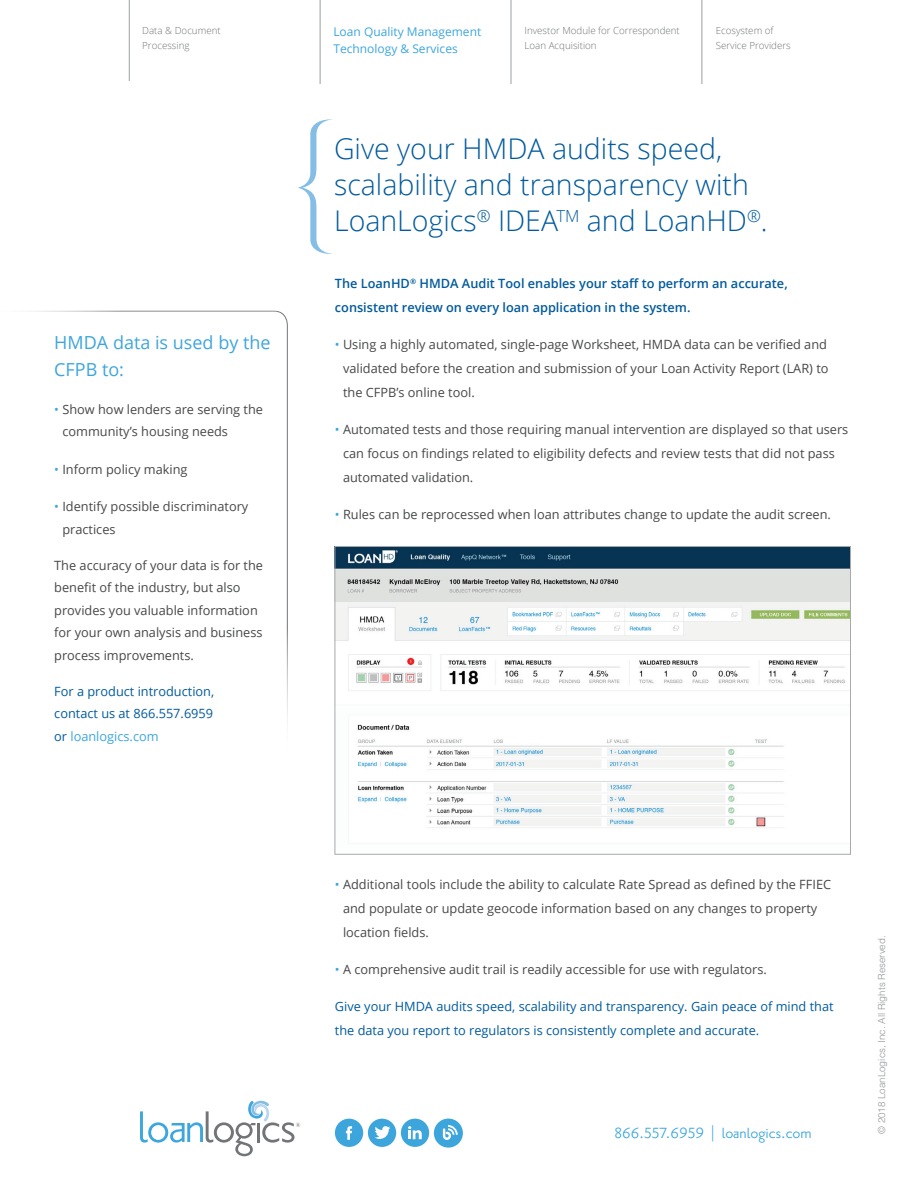
<style>
.page{position:relative;width:918px;height:1188px;background:#fff}
.page>*{position:absolute;margin:0;border:0;box-sizing:border-box;transform-origin:0 0}
.t1{font:300 28.5px/36px "Open Sans";color:#015a9d}
.t2{font:18px "Priori San";color:#3da6dd}
.t3{font:18px/27px "Open Sans";color:#3da6dd}
.t4{font:12.75px/24px "Open Sans";color:#464748}
.t5{font:12.75px/22.5px "Open Sans";color:#015a9d}
.t6{font:600 12.75px/24px "Open Sans";color:#015a9d}
.t7{font:12px/16.5px "Open Sans";color:#3da6dd}
.t8{font:300 9.75px/14.2px "Open Sans";color:#727477}
.t9{font:300 9.75px "Helvetica";color:#939598}
.s1{color:#3da6dd}
</style>
<div class="page">
<svg style="left:140px;top:1101px;width:160px;height:55px"></svg>
<div style="left:434px;top:1119px;width:29px;height:29px;background:#3ca5dc;border-radius:50%"></div>
<svg style="left:443px;top:1125px;width:15px;height:15px"></svg>
<div style="left:401px;top:1119px;width:28px;height:28px;background:#3ca5dc;border-radius:50%"></div>
<svg style="left:408px;top:1126px;width:14px;height:13px"></svg>
<div style="left:368px;top:1119px;width:28px;height:28px;background:#3ca5dc;border-radius:50%"></div>
<svg style="left:375px;top:1126px;width:15px;height:13px"></svg>
<div style="left:335px;top:1119px;width:28px;height:28px;background:#3ca5dc;border-radius:50%"></div>
<svg style="left:346px;top:1126px;width:6px;height:14px"></svg>
<hr style="left:129px;top:0;width:1px;height:81px;background:#9d9fa2">
<hr style="left:320px;top:0;width:1px;height:84px;background:#9d9fa2">
<hr style="left:702px;top:0;width:1px;height:84px;background:#9d9fa2">
<hr style="left:511px;top:0;width:1px;height:84px;background:#9d9fa2">
<svg style="left:33px;top:311px;width:255px;height:411px"></svg>
<svg style="left:298px;top:119px;width:35px;height:135px"></svg>
<img style="left:337px;top:548px;width:512px;height:280px">
<div style="left:335px;top:546px;width:516px;height:308px;border:1px solid #a8a9ad"></div>
<p class="t8" style="left:142px;top:23px;width:80px">Data &amp; Document<br>Processing</p>
<p class="t7" style="left:333px;top:23px;width:149px">Loan Quality Management<br>Technology &amp; Services</p>
<p class="t8" style="left:525px;top:23px;width:157px">Investor Module for Correspondent<br>Loan Acquisition</p>
<p class="t8" style="left:716px;top:23px;width:77px">Ecosystem of<br>Service Providers</p>
<h2 class="t3" style="left:54px;top:329px;width:218px">HMDA data is used by the<br>CFPB to:</h2>
<p class="t4" style="left:62px;top:398px;width:202px;line-height:22.5px;text-indent:-8px"><span class="s1">•</span> Show how lenders are serving the community’s housing needs</p>
<p class="t4" style="left:54px;top:457px;width:135px"><span class="s1">•</span> Inform policy making</p>
<p class="t4" style="left:62px;top:495px;width:188px;line-height:22.5px;text-indent:-8px"><span class="s1">•</span> Identify possible discriminatory practices</p>
<p class="t4" style="left:54px;top:554px;width:210px;line-height:22.5px">The accuracy of your data is for the benefit of the industry, but also provides you valuable information for your own analysis and business process improvements.</p>
<p class="t5" style="left:54px;top:680px;width:161px;text-align:justify">For a product introduction, contact us at 866.557.6959 or <span class="s1">loanlogics.com</span></p>
<h1 class="t1" style="left:334px;top:130px;width:435px">Give your HMDA audits speed, scalability and transparency with<br>LoanLogics<sup>®</sup> IDEA<sup>TM</sup> and LoanHD<sup>®</sup>.</h1>
<p class="t6" style="left:335px;top:271px;width:454px">The LoanHD<sup>®</sup> HMDA Audit Tool enables your staff to perform an accurate, consistent review on every loan application in the system.</p>
<p class="t4" style="left:343px;top:332px;width:487px;text-indent:-8px"><span class="s1">•</span> Using a highly automated, single-page Worksheet, HMDA data can be verified and validated before the creation and submission of your Loan Activity Report (LAR) to the CFPB’s online tool.</p>
<p class="t4" style="left:343px;top:417px;width:507px;text-indent:-8px"><span class="s1">•</span> Automated tests and those requiring manual intervention are displayed so that users can focus on findings related to eligibility defects and review tests that did not pass automated validation.</p>
<p class="t4" style="left:335px;top:502px;width:498px"><span class="s1">•</span> Rules can be reprocessed when loan attributes change to update the audit screen.</p>
<p class="t4" style="left:343px;top:872px;width:490px;text-indent:-8px"><span class="s1">•</span> Additional tools include the ability to calculate Rate Spread as defined by the FFIEC and populate or update geocode information based on any changes to property location fields.</p>
<p class="t4" style="left:335px;top:957px;width:434px"><span class="s1">•</span> A comprehensive audit trail is readily accessible for use with regulators.</p>
<p class="t5" style="left:335px;top:994px;width:500px;line-height:24px">Give your HMDA audits speed, scalability and transparency. Gain peace of mind that the data you report to regulators is consistently complete and accurate.</p>
<h2 class="t2" style="left:615px;top:1123px;width:199px">866.557.6959 | loanlogics.com</h2>
<p class="t9" style="left:876px;top:1134px;width:200px;rotate:-90deg">© 2018 LoanLogics, Inc. All Rights Reserved.</p>
</div>
